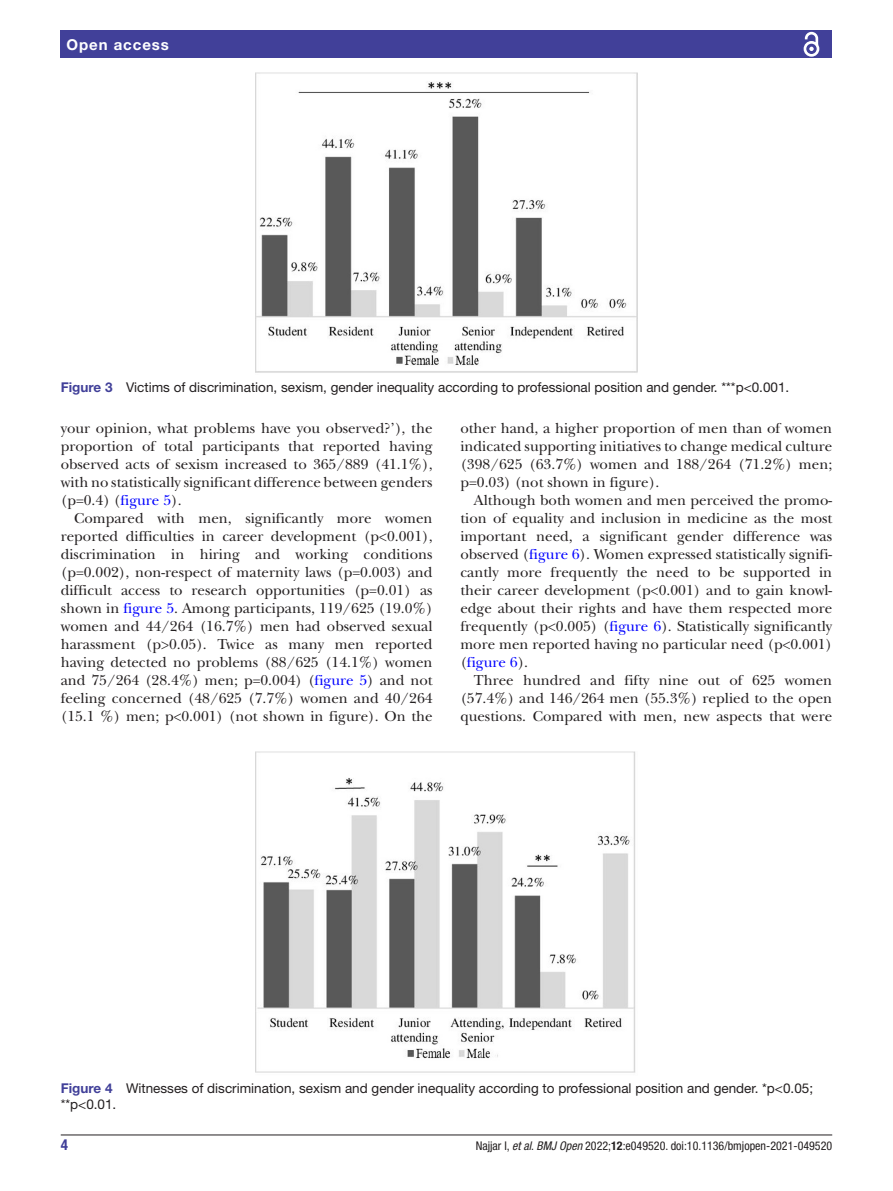
<style>
.page{position:relative;width:893px;height:1191px;background:#fff}
.page>*{position:absolute;margin:0;border:0;box-sizing:border-box;transform-origin:0 0}
.t1{font:15px/18px "New Baskerville";color:#231f20;text-align:justify}
.t2{font:700 15px "Helvetica Neue LT Std";letter-spacing:.065em;color:#fff}
.t3{font:700 condensed 15px "Helvetica Neue LT Std";color:#414099}
.t4{font:13.5px/16.2px "Helvetica Neue LT Std";color:#231f20}
.t5{font:condensed 12px "Helvetica Neue LT Std";color:#231f20}
.s1{font-weight:700;color:#414099}
.s2{color:#00f}
.s3{font-style:italic}
.s4{font-weight:700}
</style>
<div class="page">
<hr style="left:61px;top:1134px;width:771px;height:1px;background:#231f20">
<div style="left:61px;top:31px;width:771px;height:27px;background:#414099"></div>
<svg style="left:803px;top:31px;width:17px;height:26px"></svg>
<img style="left:255px;top:73px;width:383px;height:300px">
<img style="left:255px;top:751px;width:381px;height:322px">
<p class="t2" style="left:66px;top:35px;width:104px">Open access</p>
<p class="t4" style="left:61px;top:379px;width:730px"><span class="s1">Figure 3</span> Victims of discrimination, sexism, gender inequality according to professional position and gender. ***p&lt;0.001.</p>
<p class="t1" style="left:61px;top:419px;width:373px">your opinion, what problems have you observed?’), the proportion of total participants that reported having observed acts of sexism increased to 365/889 (41.1%), with no statistically significant difference between genders (p=0.4) (<span class="s2">figure 5</span>).</p>
<p class="t1" style="left:61px;top:509px;width:373px;text-indent:14px">Compared with men, significantly more women reported difficulties in career development (p&lt;0.001), discrimination in hiring and working conditions (p=0.002), non-respect of maternity laws (p=0.003) and difficult access to research opportunities (p=0.01) as shown in <span class="s2">figure 5</span>. Among participants, 119/625 (19.0%) women and 44/264 (16.7%) men had observed sexual harassment (p&gt;0.05). Twice as many men reported having detected no problems (88/625 (14.1%) women and 75/264 (28.4%) men; p=0.004) (<span class="s2">figure 5</span>) and not feeling concerned (48/625 (7.7%) women and 40/264 (15.1 %) men; p&lt;0.001) (not shown in figure). On the</p>
<p class="t1" style="left:460px;top:419px;width:373px">other hand, a higher proportion of men than of women indicated supporting initiatives to change medical culture (398/625 (63.7%) women and 188/264 (71.2%) men; p=0.03) (not shown in figure).</p>
<p class="t1" style="left:460px;top:491px;width:373px;text-indent:13px">Although both women and men perceived the promo&shy;tion of equality and inclusion in medicine as the most important need, a significant gender difference was observed (<span class="s2">figure 6</span>). Women expressed statistically signifi&shy;cantly more frequently the need to be supported in their career development (p&lt;0.001) and to gain knowl&shy;edge about their rights and have them respected more frequently (p&lt;0.005) (<span class="s2">figure 6</span>). Statistically significantly more men reported having no particular need (p&lt;0.001) (<span class="s2">figure 6</span>).</p>
<p class="t1" style="left:460px;top:671px;width:373px;text-indent:13px">Three hundred and fifty nine out of 625 women (57.4%) and 146/264 men (55.3%) replied to the open questions. Compared with men, new aspects that were</p>
<p class="t4" style="left:61px;top:1080px;width:754px"><span class="s1">Figure 4</span> Witnesses of discrimination, sexism and gender inequality according to professional position and gender. *p&lt;0.05; **p&lt;0.01.</p>
<p class="t3" style="left:61px;top:1135px;width:9px">4</p>
<p class="t5" style="left:476px;top:1138px;width:358px">Najjar I, <span class="s3">et al</span>. <span class="s3">BMJ Open</span> 2022;<span class="s4">12</span>:e049520. doi:10.1136/bmjopen-2021-049520</p>
</div>
